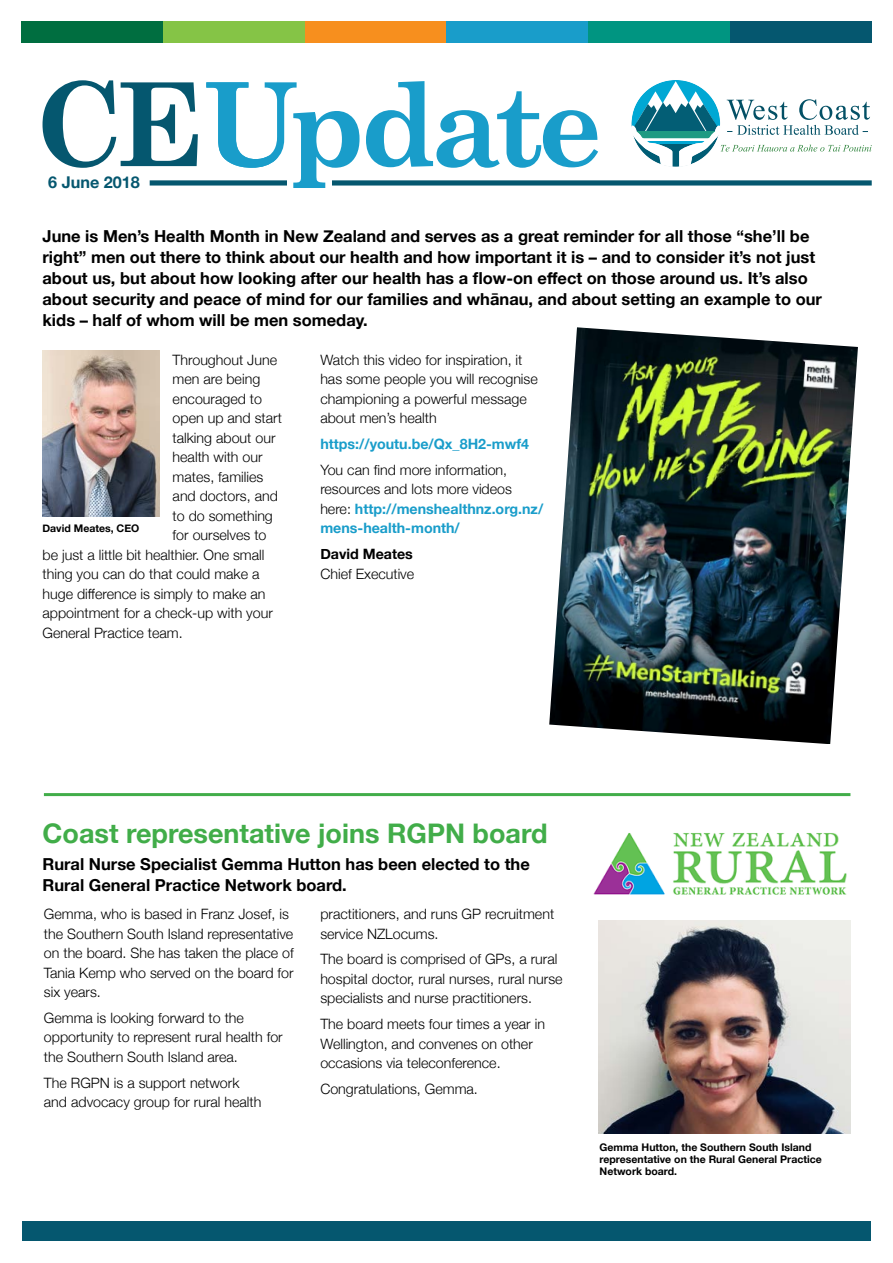
<style>
.page{position:relative;width:893px;height:1263px;background:#fff}
.page>*{position:absolute;margin:0;border:0;box-sizing:border-box;transform-origin:0 0}
.t1{font:700 27px "Helvetica Neue";color:#41ad49}
.t2{font:700 16.5px/21px "Helvetica Neue";color:#000}
.t3{font:700 16.2px "Helvetica Neue";color:#05576f}
.t4{font:300 14.25px/19.5px "Helvetica Neue";color:#000}
.t5{font:700 14.25px "Helvetica Neue";color:#199dca}
.t6{font:700 14.25px "Helvetica Neue";color:#000}
.t7{font:700 10.5px/12px "Helvetica Neue";color:#000}
.s1{font-weight:700;color:#199dca}
</style>
<div class="page">
<div style="left:21px;top:21px;width:142px;height:22px;background:#006e40"></div>
<div style="left:163px;top:21px;width:142px;height:22px;background:#85c446"></div>
<div style="left:305px;top:21px;width:141px;height:22px;background:#f78f1e"></div>
<div style="left:446px;top:21px;width:142px;height:22px;background:#199dca"></div>
<div style="left:588px;top:21px;width:142px;height:22px;background:#009581"></div>
<div style="left:730px;top:21px;width:142px;height:22px;background:#05576f"></div>
<div style="left:22px;top:1221px;width:849px;height:20px;background:#05576f"></div>
<div style="left:150px;top:180px;width:722px;height:6px;background:#05576f"></div>
<svg style="left:43px;top:80px;width:155px;height:88px"></svg>
<svg style="left:206px;top:81px;width:392px;height:107px"></svg>
<svg style="left:631px;top:80px;width:241px;height:87px"></svg>
<img style="left:43px;top:351px;width:117px;height:166px">
<img style="left:549px;top:327px;width:309px;height:417px">
<img style="left:598px;top:920px;width:252px;height:213px">
<img style="left:593px;top:833px;width:254px;height:62px">
<hr style="left:44px;top:793px;width:806px;height:3px;background:#41ad49">
<p class="t3" style="left:48px;top:170px;width:93px">6 June 2018</p>
<p class="t2" style="left:43px;top:226px;width:781px">June is Men’s Health Month in New Zealand and serves as a great reminder for all those “she’ll be right” men out there to think about our health and how important it is – and to consider it’s not just about us, but about how looking after our health has a flow-on effect on those around us. It’s also about security and peace of mind for our families and whānau, and about setting an example to our kids – half of whom will be men someday.</p>
<p class="t4" style="left:173px;top:349px;width:106px">Throughout June</p>
<p class="t4" style="left:173px;top:368px;width:89px">men are being</p>
<p class="t4" style="left:173px;top:388px;width:91px">encouraged to</p>
<p class="t4" style="left:173px;top:407px;width:111px">open up and start</p>
<p class="t4" style="left:173px;top:427px;width:104px">talking about our</p>
<p class="t4" style="left:173px;top:446px;width:92px">health with our</p>
<p class="t4" style="left:173px;top:466px;width:92px">mates, families</p>
<p class="t4" style="left:173px;top:485px;width:107px">and doctors, and</p>
<p class="t4" style="left:173px;top:505px;width:102px">to do something</p>
<p class="t4" style="left:173px;top:524px;width:95px">for ourselves to</p>
<p class="t4" style="left:43px;top:544px;width:223px">be just a little bit healthier. One small</p>
<p class="t4" style="left:43px;top:563px;width:218px">thing you can do that could make a</p>
<p class="t4" style="left:43px;top:583px;width:225px">huge difference is simply to make an</p>
<p class="t4" style="left:43px;top:602px;width:232px">appointment for a check-up with your</p>
<p class="t4" style="left:43px;top:622px;width:142px">General Practice team.</p>
<p class="t4" style="left:320px;top:349px;width:219px">Watch this video for inspiration, it has some people you will recognise championing a powerful message about men’s health</p>
<p class="t5" style="left:320px;top:433px;width:210px">https://youtu.be/Qx_8H2-mwf4</p>
<p class="t4" style="left:320px;top:459px;width:224px">You can find more information, resources and lots more videos here: <span class="s1">http://menshealthnz.org.nz/ mens-health-month/</span></p>
<p class="t6" style="left:320px;top:543px;width:94px">David Meates</p>
<p class="t4" style="left:320px;top:563px;width:95px">Chief Executive</p>
<p class="t7" style="left:43px;top:522px;width:98px">David Meates, CEO</p>
<h1 class="t1" style="left:43px;top:812px;width:507px">Coast representative joins RGPN board</h1>
<p class="t2" style="left:43px;top:854px;width:489px">Rural Nurse Specialist Gemma Hutton has been elected to the<br>Rural General Practice Network board.</p>
<p class="t4" style="left:44px;top:903px;width:252px">Gemma, who is based in Franz Josef, is the Southern South Island representative on the board. She has taken the place of<br>Tania Kemp who served on the board for six years.</p>
<p class="t4" style="left:44px;top:1007px;width:240px">Gemma is looking forward to the opportunity to represent rural health for the Southern South Island area.</p>
<p class="t4" style="left:44px;top:1072px;width:219px">The RGPN is a support network and advocacy group for rural health</p>
<p class="t4" style="left:320px;top:903px;width:235px">practitioners, and runs GP recruitment service NZLocums.</p>
<p class="t4" style="left:320px;top:948px;width:244px">The board is comprised of GPs, a rural hospital doctor, rural nurses, rural nurse specialists and nurse practitioners.</p>
<p class="t4" style="left:320px;top:1013px;width:226px">The board meets four times a year in<br>Wellington, and convenes on other occasions via teleconference.</p>
<p class="t4" style="left:320px;top:1078px;width:159px">Congratulations, Gemma.</p>
<p class="t7" style="left:600px;top:1142px;width:224px">Gemma Hutton, the Southern South Island representative on the Rural General Practice<br>Network board.</p>
</div>
